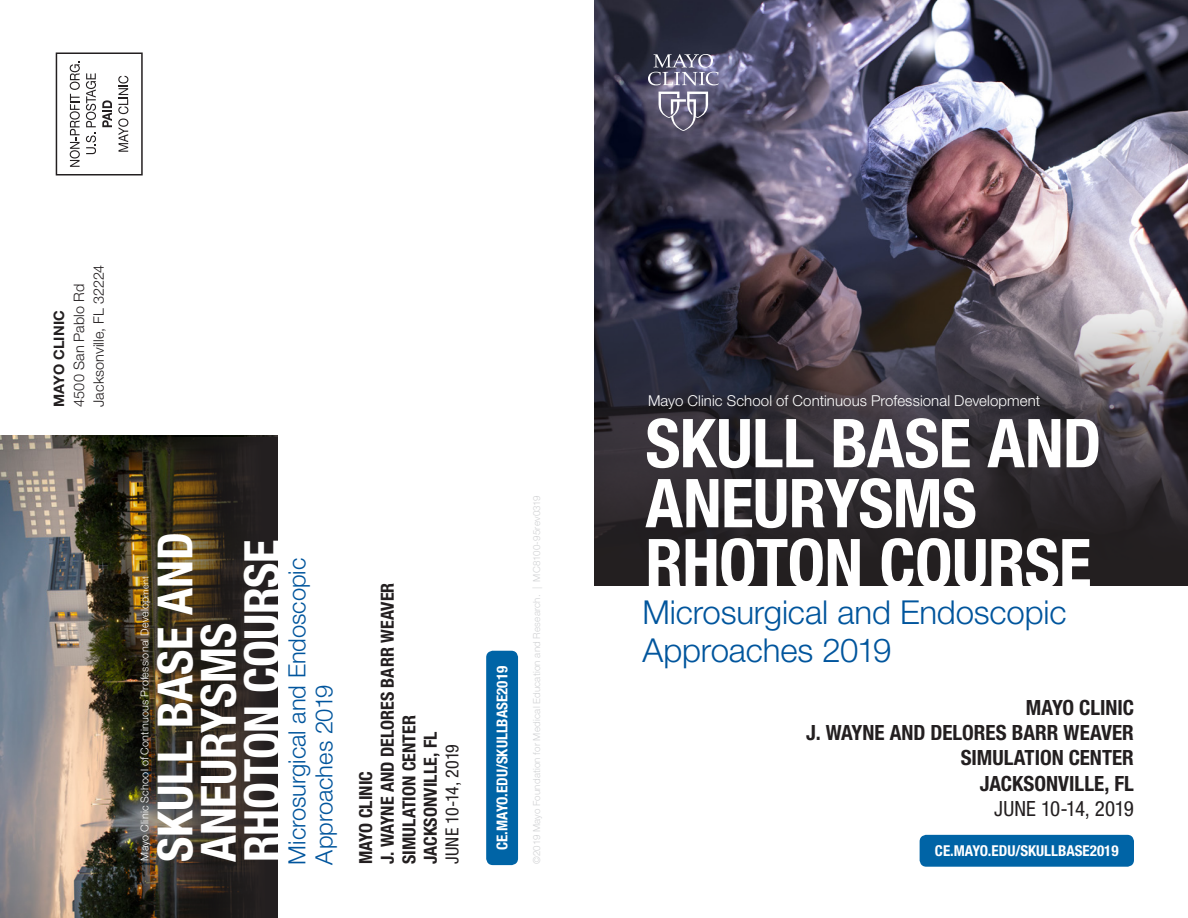
<style>
.page{position:relative;width:1188px;height:918px;background:#fff}
.page>*{position:absolute;margin:0;border:0;box-sizing:border-box;transform-origin:0 0}
.t1{font:700 condensed 67.5px "Helvetica Neue LT Std";letter-spacing:-.01em;color:#fff}
.t2{font:700 condensed 48.6px "Helvetica Neue LT Std";letter-spacing:-.005em;color:#fff}
.t3{font:300 33px/37.5px "Helvetica Neue LT Std";letter-spacing:-.005em;color:#01559d}
.t4{font:300 23.7px/27px "Helvetica Neue LT Std";letter-spacing:-.005em;color:#01559d}
.t5{font:700 condensed 21px/25.2px "Helvetica Neue LT Std";color:#231f20;text-align:right}
.t6{font:700 condensed 18px/21.6px "Helvetica Neue LT Std";color:#231f20}
.t7{font:condensed 18px "Helvetica Neue LT Std";letter-spacing:-.005em;color:#231f20}
.t8{font:300 15px "Helvetica Neue LT Std";letter-spacing:.005em;color:#fff}
.t9{font:700 condensed 15px "Helvetica Neue LT Std";color:#fff}
.t10{font:300 14.4px "Helvetica Neue LT Std";letter-spacing:.005em;color:#231f20}
.t11{font:700 14.4px "Helvetica Neue LT Std";letter-spacing:.01em;color:#231f20}
.t12{font:300 10.8px "Helvetica Neue LT Std";letter-spacing:.015em;color:#fff}
.t13{font:300 9.75px "Helvetica Neue LT Std";letter-spacing:.02em;color:#d1d2d4}
.s1{font-size:9px}
.s2{font-weight:400}
</style>
<div class="page">
<img style="left:594px;top:0;width:594px;height:286px">
<svg style="left:594px;top:286px;width:594px;height:299px;background:#3c373d"></svg>
<svg style="left:659px;top:92px;width:49px;height:39px"></svg>
<svg style="left:648px;top:54px;width:71px;height:32px;background:#7a7890"></svg>
<div style="left:56px;top:52px;width:87px;height:124px;border:2px solid #231f20"></div>
<svg style="left:70px;top:61px;width:10px;height:106px"></svg>
<svg style="left:86px;top:133px;width:10px;height:21px"></svg>
<svg style="left:86px;top:73px;width:10px;height:54px"></svg>
<svg style="left:102px;top:100px;width:10px;height:27px"></svg>
<svg style="left:118px;top:76px;width:10px;height:76px"></svg>
<img style="left:0;top:436px;width:278px;height:482px">
<img style="left:117px;top:437px;width:161px;height:481px">
<div style="left:920px;top:835px;width:214px;height:32px;background:#0064a6;border-radius:7px"></div>
<div style="left:486px;top:651px;width:32px;height:214px;background:#0064a6;border-radius:7px"></div>
<p class="t11" style="left:50px;top:407px;width:98px;rotate:-90deg">MAYO CLINIC</p>
<p class="t10" style="left:70px;top:407px;width:124px;rotate:-90deg">4500 San Pablo Rd</p>
<p class="t10" style="left:90px;top:407px;width:143px;rotate:-90deg">Jacksonville, FL 32224</p>
<p class="t2" style="left:146px;top:862px;width:331px;rotate:-90deg">SKULL BASE AND</p>
<p class="t2" style="left:232px;top:862px;width:324px;rotate:-90deg">RHOTON COURSE</p>
<p class="t12" style="left:138px;top:861px;width:286px;rotate:-90deg">Mayo Clinic School of Continuous Professional Develop<span class="s1">ment</span></p>
<p class="t2" style="left:189px;top:862px;width:242px;rotate:-90deg">ANEURYSMS</p>
<p class="t4" style="left:283px;top:865px;width:308px;rotate:-90deg">Microsurgical and Endoscopic<br>Approaches 2019</p>
<p class="t6" style="left:355px;top:864px;width:283px;rotate:-90deg">MAYO CLINIC<br>J. WAYNE AND DELORES BARR WEAVER</p>
<p class="t6" style="left:398px;top:864px;width:150px;rotate:-90deg">SIMULATION CENTER</p>
<p class="t6" style="left:420px;top:864px;width:134px;rotate:-90deg">JACKSONVILLE, FL</p>
<p class="t7" style="left:442px;top:864px;width:121px;rotate:-90deg">JUNE 10-14, 2019</p>
<p class="t9" style="left:493px;top:850px;width:185px;rotate:-90deg">CE.MAYO.EDU/SKULLBASE2019</p>
<p class="t13" style="left:531px;top:864px;width:370px;rotate:-90deg">©2019 Mayo Foundation for Medical Education and Research. | MC8100-95rev0319</p>
<p class="t8" style="left:648px;top:391px;width:394px">Mayo Clinic School of Continuous Professional Development</p>
<p class="t1" style="left:645px;top:402px;width:458px">SKULL BASE AND</p>
<p class="t1" style="left:645px;top:462px;width:333px">ANEURYSMS</p>
<p class="t1" style="left:645px;top:522px;width:447px">RHOTON COURSE</p>
<p class="t3" style="left:642px;top:593px;width:426px">Microsurgical and Endoscopic<br>Approaches 2019</p>
<p class="t5" style="left:806px;top:695px;width:329px">MAYO CLINIC<br>J. WAYNE AND DELORES BARR WEAVER<br>SIMULATION CENTER<br>JACKSONVILLE, FL<br><span class="s2">JUNE 10-14, 2019</span></p>
<p class="t9" style="left:935px;top:842px;width:185px">CE.MAYO.EDU/SKULLBASE2019</p>
</div>
